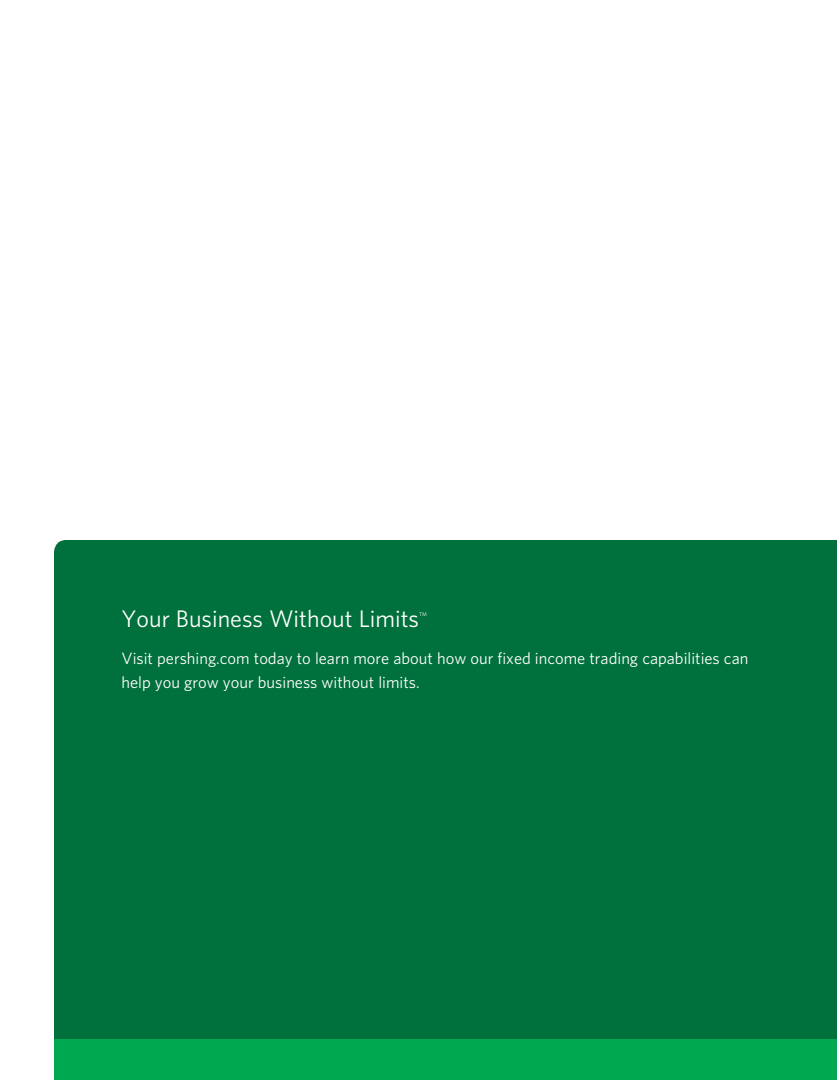
<style>
.page{position:relative;width:837px;height:1080px;background:#fff}
.page>*{position:absolute;margin:0;border:0;box-sizing:border-box;transform-origin:0 0}
.t1{font:24px "Whitney";color:#fff}
.t2{font:16.5px/24px "Whitney";color:#fff}
.t3{font:5.25px "Whitney";color:#fff}
</style>
<div class="page">
<div style="left:54px;top:540px;width:783px;height:500px;background:#00703c"></div>
<div style="left:54px;top:1040px;width:783px;height:40px;background:#00a94f"></div>
<h1 class="t1" style="left:122px;top:602px;width:299px">Your Business Without Limits</h1>
<p class="t3" style="left:419px;top:611px;width:9px">TM</p>
<p class="t2" style="left:122px;top:646px;width:628px">Visit pershing.com today to learn more about how our fixed income trading capabilities can help you grow your business without limits.</p>
</div>
